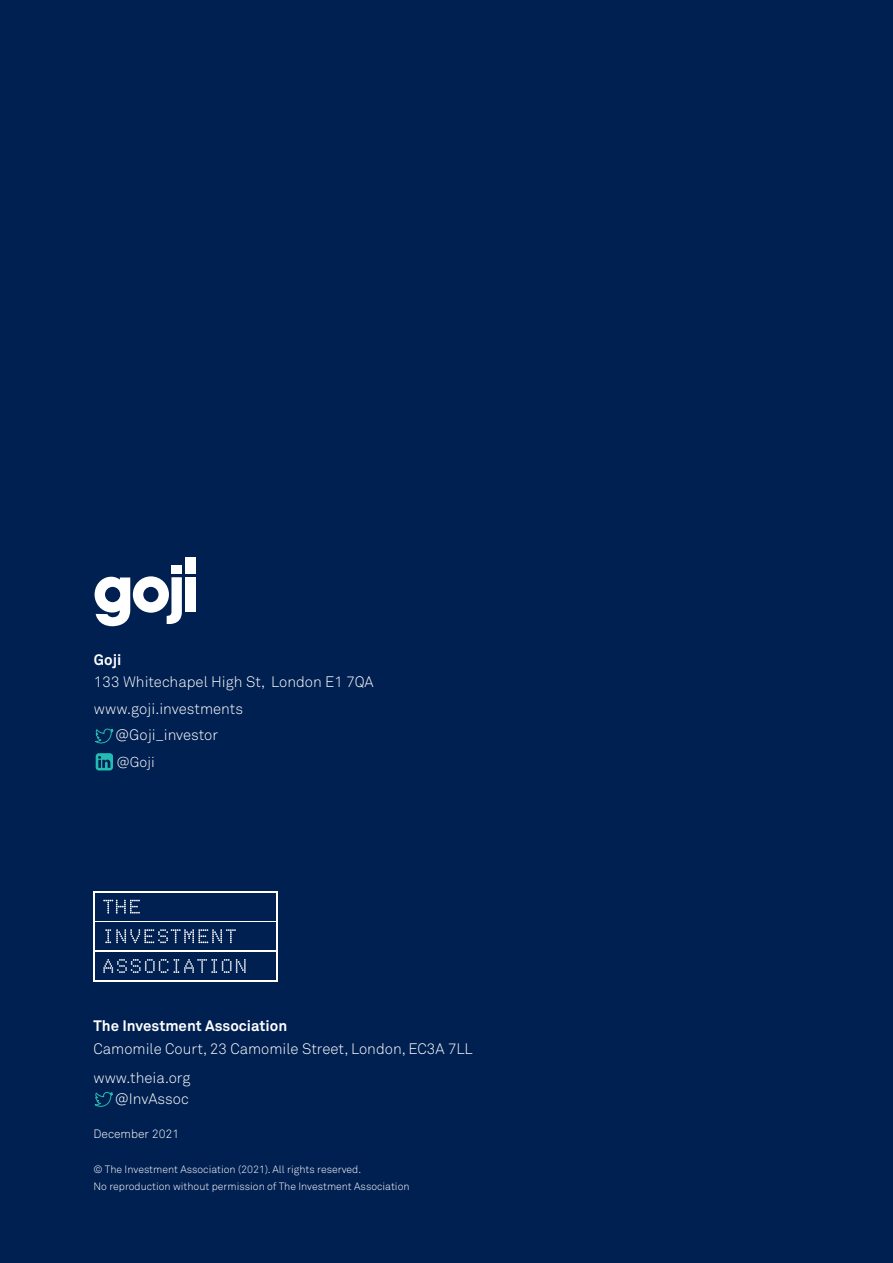
<style>
.page{position:relative;width:893px;height:1263px;background:#002051}
.page>*{position:absolute;margin:0;border:0;box-sizing:border-box;transform-origin:0 0}
.t1{font:300 15px/22.5px "Akkurat Std";color:#fff}
.t2{font:300 14.25px "Akkurat Std";color:#fff}
.t3{font:300 12px "Akkurat Std";color:#fff}
.t4{font:300 10.5px "Akkurat Std";color:#fff}
.s1{font-weight:700}
</style>
<div class="page">
<div style="left:94px;top:891px;width:184px;height:91px;background:linear-gradient(to right,#fff,#fff)"></div>
<div style="left:96px;top:893px;width:180px;height:27px;background:#002051"></div>
<div style="left:96px;top:922px;width:180px;height:28px;background:#002051"></div>
<div style="left:96px;top:952px;width:180px;height:28px;background:#002051"></div>
<svg style="left:103px;top:900px;width:37px;height:13px"></svg>
<svg style="left:105px;top:929px;width:131px;height:14px"></svg>
<svg style="left:103px;top:959px;width:143px;height:14px"></svg>
<svg style="left:94px;top:1092px;width:19px;height:15px"></svg>
<svg style="left:95px;top:728px;width:19px;height:16px"></svg>
<svg style="left:96px;top:753px;width:17px;height:17px"></svg>
<div style="left:185px;top:577px;width:10px;height:35px;background:#fff"></div>
<div style="left:185px;top:557px;width:10px;height:17px;background:#fff"></div>
<div style="left:171px;top:565px;width:11px;height:9px;background:#fff"></div>
<svg style="left:95px;top:576px;width:87px;height:50px"></svg>
<p class="t1" style="left:94px;top:648px;width:281px"><span class="s1">Goji<br></span>133 Whitechapel High St, London E1 7QA</p>
<p class="t1" style="left:94px;top:697px;width:151px">www.goji.investments</p>
<p class="t1" style="left:115px;top:724px;width:104px">@Goji_investor</p>
<p class="t2" style="left:117px;top:753px;width:40px">@Goji</p>
<p class="t1" style="left:94px;top:1015px;width:380px"><span class="s1">The Investment Association<br></span>Camomile Court, 23 Camomile Street, London, EC3A 7LL</p>
<p class="t1" style="left:94px;top:1068px;width:98px;line-height:21px;text-align:right">www.theia.org @InvAssoc</p>
<p class="t3" style="left:94px;top:1126px;width:87px">December 2021</p>
<p class="t4" style="left:94px;top:1163px;width:269px">© The Investment Association (2021). All rights reserved.</p>
<p class="t4" style="left:94px;top:1180px;width:317px">No reproduction without permission of The Investment Association</p>
</div>
